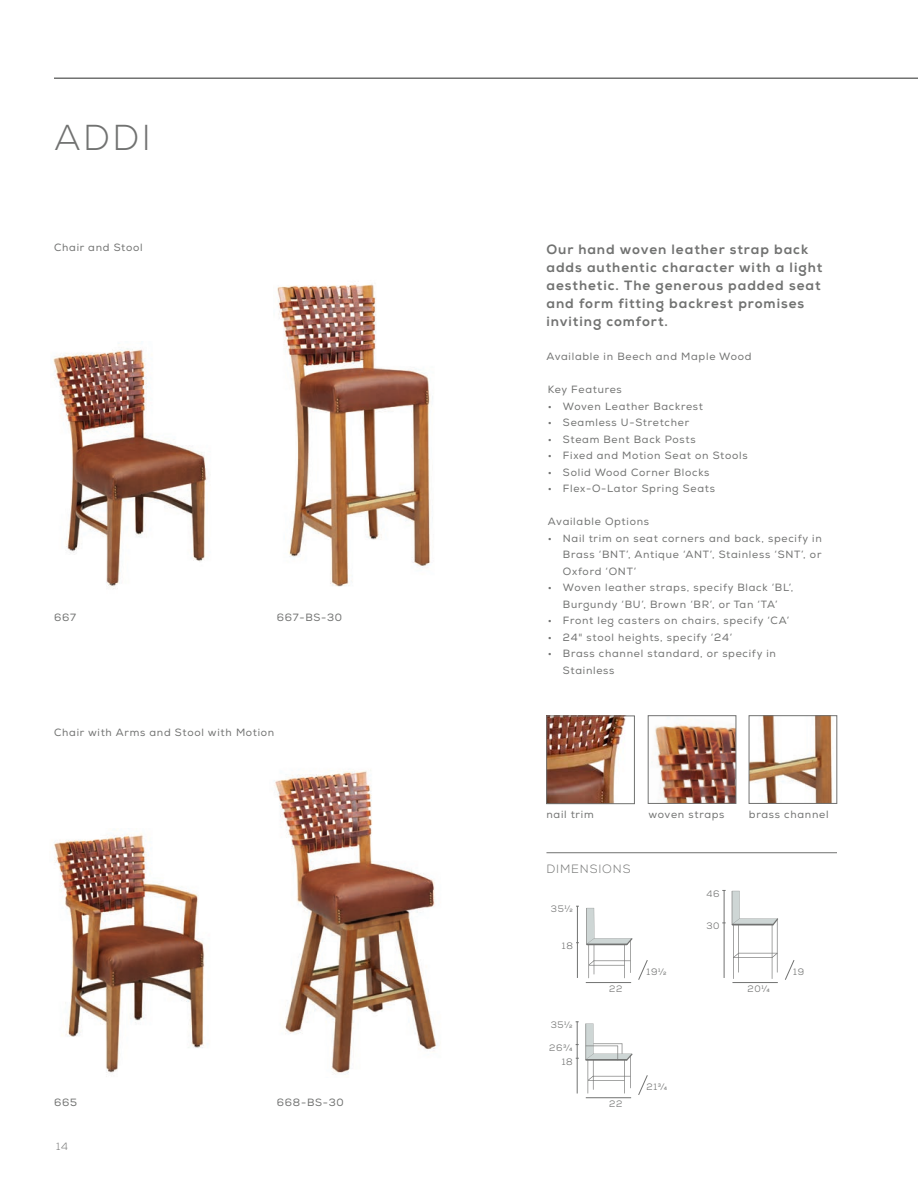
<style>
.page{position:relative;width:918px;height:1188px;background:#fff}
.page>*{position:absolute;margin:0;border:0;box-sizing:border-box;transform-origin:0 0}
.t1{font:300 36px "Nexa";color:#717271}
.t2{font:800 13.5px/18px "Nexa";letter-spacing:.07em;color:#717271}
.t3{font:300 12px "Nexa";letter-spacing:.07em;color:#717271}
.t4{font:10.5px/16.5px "Nexa";letter-spacing:.07em;color:#717271;text-align:justify}
.t5{font:300 10.5px "Nexa";color:#717271}
.t6{font:9.3px "Nexa";letter-spacing:.07em;color:#717271}
</style>
<div class="page">
<hr style="left:54px;top:77px;width:864px;height:2px;background:#717271">
<img style="left:53px;top:343px;width:154px;height:246px">
<img style="left:274px;top:771px;width:163px;height:303px">
<img style="left:277px;top:284px;width:156px;height:303px">
<img style="left:54px;top:833px;width:151px;height:240px">
<img style="left:655px;top:719px;width:79px;height:83px">
<div style="left:648px;top:716px;width:88px;height:88px;border:1px solid #717271"></div>
<img style="left:548px;top:718px;width:78px;height:84px">
<div style="left:546px;top:716px;width:89px;height:88px;border:1px solid #717271"></div>
<img style="left:751px;top:718px;width:82px;height:84px">
<div style="left:749px;top:716px;width:88px;height:88px;border:1px solid #717271"></div>
<hr style="left:546px;top:852px;width:291px;height:1px;background:#717271">
<hr style="left:586px;top:982px;width:45px;height:1px;background:#717271">
<svg style="left:586px;top:908px;width:62px;height:72px"></svg>
<hr style="left:577px;top:1022px;width:1px;height:71px;background:#717271">
<hr style="left:586px;top:1097px;width:45px;height:1px;background:#717271">
<hr style="left:577px;top:906px;width:1px;height:72px;background:#717271">
<hr style="left:732px;top:982px;width:46px;height:1px;background:#717271">
<svg style="left:785px;top:960px;width:10px;height:20px"></svg>
<svg style="left:722px;top:890px;width:56px;height:89px"></svg>
<svg style="left:585px;top:1023px;width:63px;height:72px"></svg>
<p class="t1" style="left:54px;top:117px;width:98px">ADDI</p>
<p class="t4" style="left:54px;top:240px;width:90px">Chair and Stool</p>
<p class="t4" style="left:54px;top:610px;width:23px">667</p>
<p class="t4" style="left:277px;top:610px;width:67px">667-BS-30</p>
<p class="t4" style="left:54px;top:724px;width:222px">Chair with Arms and Stool with Motion</p>
<p class="t4" style="left:54px;top:1095px;width:24px">665</p>
<p class="t5" style="left:56px;top:1140px;width:13px">14</p>
<p class="t4" style="left:277px;top:1095px;width:68px">668-BS-30</p>
<p class="t2" style="left:546px;top:240px;width:277px">Our hand woven leather strap back adds authentic character with a light aesthetic. The generous padded seat and form fitting backrest promises inviting comfort.</p>
<p class="t4" style="left:546px;top:348px;width:207px">Available in Beech and Maple Wood</p>
<p class="t4" style="left:548px;top:381px;width:75px">Key Features</p>
<p class="t4" style="left:548px;top:398px;width:157px">• Woven Leather Backrest</p>
<p class="t4" style="left:548px;top:414px;width:143px">• Seamless U-Stretcher</p>
<p class="t4" style="left:548px;top:431px;width:149px">• Steam Bent Back Posts</p>
<p class="t4" style="left:548px;top:447px;width:201px">• Fixed and Motion Seat on Stools</p>
<p class="t4" style="left:548px;top:464px;width:163px">• Solid Wood Corner Blocks</p>
<p class="t4" style="left:548px;top:480px;width:169px">• Flex-O-Lator Spring Seats</p>
<p class="t4" style="left:548px;top:513px;width:103px">Available Options</p>
<p class="t4" style="left:563px;top:530px;width:260px;text-indent:-15px">• Nail trim on seat corners and back, specify in Brass ‘BNT’, Antique ‘ANT’, Stainless ‘SNT’, or Oxford ‘ONT’</p>
<p class="t4" style="left:548px;top:579px;width:247px;text-align:center">• Woven leather straps, specify Black ‘BL’,<br>Burgundy ‘BU’, Brown ‘BR’, or Tan ‘TA’</p>
<p class="t4" style="left:548px;top:612px;width:243px">• Front leg casters on chairs, specify ‘CA’</p>
<p class="t4" style="left:548px;top:629px;width:186px">• 24" stool heights, specify ‘24’</p>
<p class="t4" style="left:563px;top:645px;width:214px;text-indent:-15px">• Brass channel standard, or specify in<br>Stainless</p>
<p class="t4" style="left:546px;top:806px;width:49px">nail trim</p>
<p class="t4" style="left:648px;top:806px;width:78px">woven straps</p>
<p class="t4" style="left:749px;top:806px;width:81px">brass channel</p>
<p class="t3" style="left:546px;top:862px;width:86px">DIMENSIONS</p>
<p class="t6" style="left:551px;top:903px;width:23px">351/2</p>
<p class="t6" style="left:562px;top:940px;width:12px">18</p>
<p class="t6" style="left:551px;top:1019px;width:23px">351/2</p>
<p class="t6" style="left:549px;top:1042px;width:25px">263/4</p>
<p class="t6" style="left:562px;top:1056px;width:12px">18</p>
<p class="t6" style="left:609px;top:983px;width:15px">22</p>
<p class="t6" style="left:609px;top:1098px;width:15px">22</p>
<p class="t6" style="left:647px;top:966px;width:21px">191/2</p>
<p class="t6" style="left:647px;top:1081px;width:22px">213/4</p>
<p class="t6" style="left:707px;top:888px;width:15px">46</p>
<p class="t6" style="left:706px;top:920px;width:15px">30</p>
<p class="t6" style="left:748px;top:983px;width:24px">201/4</p>
<p class="t6" style="left:793px;top:966px;width:12px">19</p>
</div>
